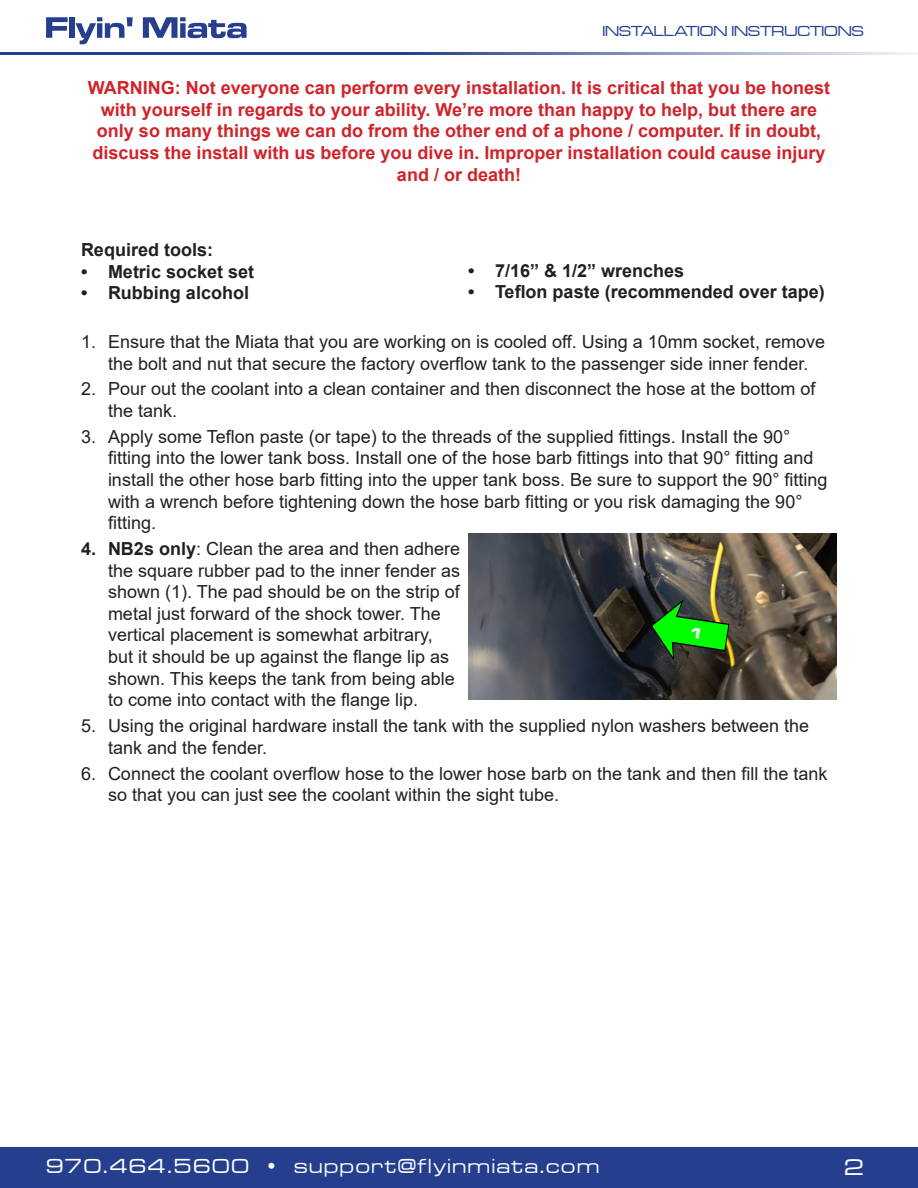
<style>
.page{position:relative;width:918px;height:1188px;background:#fff}
.page>*{position:absolute;margin:0;border:0;box-sizing:border-box;transform-origin:0 0}
.t1{font:23.55px "Microgramma D Medi Exte";color:#fff}
.t2{font:21px "Microgramma D Medi Exte";letter-spacing:.08em;color:#fff}
.t3{font:18px/21.6px "Arial";color:#231f20}
.t4{font:700 18px/21.6px "Arial";color:#d1232a;text-align:center}
.t5{font:700 18px "Arial";color:#231f20}
.t6{font:15px "Microgramma D Medi Exte";color:#253f8e}
.s1{font-weight:700}
</style>
<div class="page">
<div style="left:0;top:1148px;width:918px;height:40px;background:#253f8e"></div>
<svg style="left:46px;top:17px;width:22px;height:21px"></svg>
<div style="left:69px;top:17px;width:5px;height:21px;background:#253f8e"></div>
<svg style="left:75px;top:17px;width:58px;height:27px"></svg>
<svg style="left:143px;top:17px;width:104px;height:21px"></svg>
<hr style="left:0;top:52px;width:918px;height:2px;background:#253f8e">
<img style="left:468px;top:534px;width:369px;height:166px">
<svg style="left:645px;top:593px;width:88px;height:76px;background:#2b7123"></svg>
<p class="t6" style="left:602px;top:22px;width:263px">INSTALLATION INSTRUCTIONS</p>
<p class="t4" style="left:88px;top:77px;width:744px">WARNING: Not everyone can perform every installation. It is critical that you be honest with yourself in regards to your ability. We’re more than happy to help, but there are only so many things we can do from the other end of a phone / computer. If in doubt, discuss the install with us before you dive in. Improper installation could cause injury and / or death!</p>
<p class="t5" style="left:81px;top:237px;width:134px">Required tools:</p>
<p class="t5" style="left:81px;top:259px;width:175px">• Metric socket set</p>
<p class="t5" style="left:81px;top:280px;width:170px">• Rubbing alcohol</p>
<p class="t3" style="left:81px;top:331px;width:746px;text-align:center">1. Ensure that the Miata that you are working on is cooled off. Using a 10mm socket, remove the bolt and nut that secure the factory overflow tank to the passenger side inner fender.</p>
<p class="t3" style="left:108px;top:378px;width:709px;text-indent:-27px">2. Pour out the coolant into a clean container and then disconnect the hose at the bottom of the tank.</p>
<p class="t3" style="left:108px;top:426px;width:721px;text-indent:-27px">3. Apply some Teflon paste (or tape) to the threads of the supplied fittings. Install the 90° fitting into the lower tank boss. Install one of the hose barb fittings into that 90° fitting and install the other hose barb fitting into the upper tank boss. Be sure to support the 90° fitting with a wrench before tightening down the hose barb fitting or you risk damaging the 90° fitting.</p>
<p class="t3" style="left:108px;top:538px;width:354px;text-indent:-27px"><span class="s1">4. NB2s only</span>: Clean the area and then adhere the square rubber pad to the inner fender as shown (1). The pad should be on the strip of metal just forward of the shock tower. The vertical placement is somewhat arbitrary, but it should be up against the flange lip as shown. This keeps the tank from being able to come into contact with the flange lip.</p>
<p class="t3" style="left:108px;top:715px;width:703px;text-indent:-27px">5. Using the original hardware install the tank with the supplied nylon washers between the tank and the fender.</p>
<p class="t3" style="left:108px;top:762px;width:721px;text-indent:-27px">6. Connect the coolant overflow hose to the lower hose barb on the tank and then fill the tank so that you can just see the coolant within the sight tube.</p>
<p class="t5" style="left:468px;top:258px;width:218px">• 7/16” &amp; 1/2” wrenches</p>
<p class="t5" style="left:468px;top:279px;width:358px">• Teflon paste (recommended over tape)</p>
<p class="t2" style="left:46px;top:1153px;width:555px">970.464.5600 • support@flyinmiata.com</p>
<h1 class="t1" style="left:844px;top:1152px;width:21px">2</h1>
</div>
